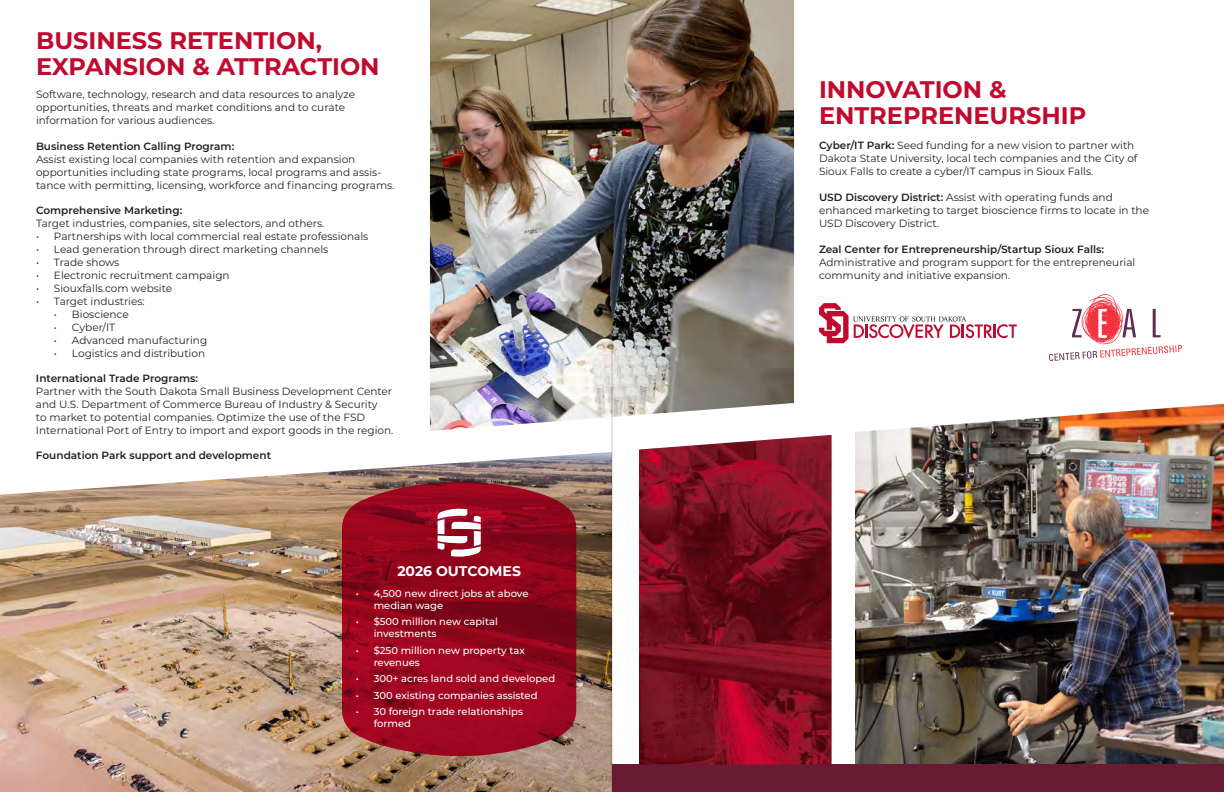
<style>
.page{position:relative;width:1224px;height:792px;background:#fff}
.page>*{position:absolute;margin:0;border:0;box-sizing:border-box;transform-origin:0 0}
.t1{font:700 24px/26px "Montserrat";color:#c00a2f}
.t2{font:700 14px "Montserrat";color:#fff}
.t3{font:10.5px/13px "Montserrat";color:#241f1f}
.t4{font:600 10.5px "Montserrat";color:#241f1f}
.t5{font:500 10px/12px "Montserrat";color:#fff}
.s1{font-weight:600}
</style>
<div class="page">
<div style="left:0;top:764px;width:1224px;height:28px;background:#681b32"></div>
<img style="left:0;top:452px;width:612px;height:340px">
<img style="left:430px;top:0;width:364px;height:431px">
<svg style="left:819px;top:303px;width:198px;height:40px"></svg>
<svg style="left:1049px;top:294px;width:133px;height:67px"></svg>
<img style="left:639px;top:435px;width:193px;height:329px">
<img style="left:855px;top:404px;width:369px;height:360px">
<svg style="left:342px;top:482px;width:234px;height:274px;background:#940e22"></svg>
<svg style="left:438px;top:508px;width:43px;height:49px"></svg>
<hr style="left:612px;top:0;width:1px;height:792px;background:#241f1f">
<h1 class="t1" style="left:36px;top:26px;width:345px">BUSINESS RETENTION,<br>EXPANSION &amp; ATTRACTION</h1>
<p class="t3" style="left:36px;top:87px;width:321px">Software, technology, research and data resources to analyze opportunities, threats and market conditions and to curate information for various audiences.</p>
<p class="t4" style="left:36px;top:139px;width:200px">Business Retention Calling Program:</p>
<p class="t3" style="left:36px;top:152px;width:360px">Assist existing local companies with retention and expansion opportunities including state programs, local programs and assis&shy;tance with permitting, licensing, workforce and financing programs.</p>
<p class="t4" style="left:36px;top:203px;width:148px">Comprehensive Marketing:</p>
<p class="t3" style="left:36px;top:216px;width:290px">Target industries, companies, site selectors, and others.</p>
<p class="t3" style="left:36px;top:229px;width:334px">• Partnerships with local commercial real estate professionals</p>
<p class="t3" style="left:36px;top:242px;width:294px">• Lead generation through direct marketing channels</p>
<p class="t3" style="left:36px;top:255px;width:85px">• Trade shows</p>
<p class="t3" style="left:36px;top:268px;width:195px">• Electronic recruitment campaign</p>
<p class="t3" style="left:36px;top:281px;width:138px">• Siouxfalls.com website</p>
<p class="t3" style="left:36px;top:294px;width:110px">• Target industries:</p>
<p class="t3" style="left:54px;top:307px;width:76px">• Bioscience</p>
<p class="t3" style="left:54px;top:320px;width:63px">• Cyber/IT</p>
<p class="t3" style="left:54px;top:333px;width:155px">• Advanced manufacturing</p>
<p class="t3" style="left:54px;top:346px;width:153px">• Logistics and distribution</p>
<p class="t4" style="left:36px;top:371px;width:164px">International Trade Programs:</p>
<p class="t3" style="left:36px;top:384px;width:359px">Partner with the South Dakota Small Business Development Center and U.S. Department of Commerce Bureau of Industry &amp; Security<br>to market to potential companies. Optimize the use of the FSD International Port of Entry to import and export goods in the region.</p>
<p class="t4" style="left:36px;top:448px;width:237px">Foundation Park support and development</p>
<h2 class="t2" style="left:397px;top:561px;width:125px">2026 OUTCOMES</h2>
<p class="t5" style="left:374px;top:587px;width:156px;text-indent:-18px">• 4,500 new direct jobs at above median wage</p>
<p class="t5" style="left:374px;top:615px;width:126px;text-indent:-18px">• $500 million new capital investments</p>
<p class="t5" style="left:374px;top:644px;width:153px;text-indent:-18px">• $250 million new property tax revenues</p>
<p class="t5" style="left:356px;top:672px;width:201px">• 300+ acres land sold and developed</p>
<p class="t5" style="left:356px;top:689px;width:183px">• 300 existing companies assisted</p>
<p class="t5" style="left:374px;top:705px;width:151px;text-indent:-18px">• 30 foreign trade relationships formed</p>
<h1 class="t1" style="left:819px;top:76px;width:269px">INNOVATION &amp;<br>ENTREPRENEURSHIP</h1>
<p class="t3" style="left:819px;top:138px;width:320px"><span class="s1">Cyber/IT Park:</span> Seed funding for a new vision to partner with<br>Dakota State University, local tech companies and the City of<br>Sioux Falls to create a cyber/IT campus in Sioux Falls.</p>
<p class="t3" style="left:819px;top:190px;width:332px"><span class="s1">USD Discovery District:</span> Assist with operating funds and enhanced marketing to target bioscience firms to locate in the<br>USD Discovery District.</p>
<p class="t4" style="left:819px;top:242px;width:287px">Zeal Center for Entrepreneurship/Startup Sioux Falls:</p>
<p class="t3" style="left:819px;top:255px;width:318px">Administrative and program support for the entrepreneurial community and initiative expansion.</p>
</div>
